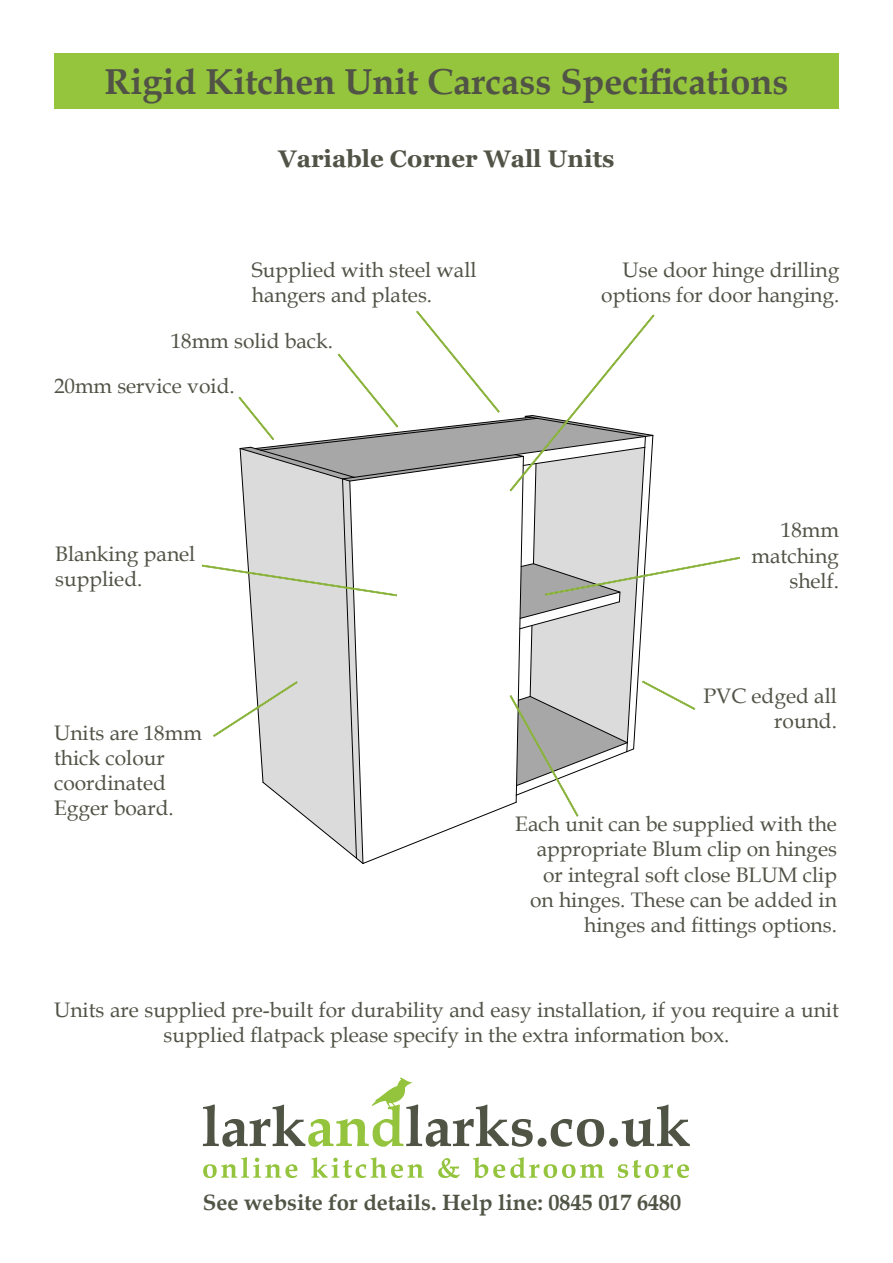
<style>
.page{position:relative;width:893px;height:1263px;background:#fff}
.page>*{position:absolute;margin:0;border:0;box-sizing:border-box;transform-origin:0 0}
.t1{font:700 36px "Book Antiqua";color:#505346}
.t2{font:700 24px "Georgia";color:#505346}
.t3{font:700 22.2px "Book Antiqua";color:#4f5445}
.t4{font:21px/25.2px "Book Antiqua";color:#505346;text-align:right}
</style>
<div class="page">
<svg style="left:203px;top:1157px;width:94px;height:21px"></svg>
<svg style="left:311px;top:1157px;width:113px;height:21px"></svg>
<svg style="left:438px;top:1158px;width:22px;height:20px"></svg>
<svg style="left:473px;top:1157px;width:131px;height:21px"></svg>
<svg style="left:618px;top:1160px;width:71px;height:18px"></svg>
<svg style="left:203px;top:1077px;width:487px;height:70px"></svg>
<div style="left:54px;top:53px;width:785px;height:55px;background:#95c43d"></div>
<svg style="left:201px;top:310px;width:539px;height:554px"></svg>
<h1 class="t1" style="left:105px;top:57px;width:685px">Rigid Kitchen Unit Carcass Specifications</h1>
<p class="t2" style="left:278px;top:143px;width:338px">Variable Corner Wall Units</p>
<p class="t4" style="left:252px;top:257px;width:226px;text-align:left">Supplied with steel wall hangers and plates.</p>
<p class="t4" style="left:171px;top:327px;width:164px">18mm solid back.</p>
<p class="t4" style="left:54px;top:373px;width:182px">20mm service void.</p>
<p class="t4" style="left:601px;top:257px;width:240px">Use door hinge drilling options for door hanging.</p>
<p class="t4" style="left:55px;top:540px;width:142px;text-align:left">Blanking panel supplied.</p>
<p class="t4" style="left:54px;top:719px;width:149px;text-align:left">Units are 18mm thick colour coordinated<br>Egger board.</p>
<p class="t4" style="left:751px;top:517px;width:89px">18mm matching shelf.</p>
<p class="t4" style="left:703px;top:683px;width:135px">PVC edged all round.</p>
<p class="t4" style="left:515px;top:811px;width:323px">Each unit can be supplied with the appropriate Blum clip on hinges or integral soft close BLUM clip on hinges. These can be added in hinges and fittings options.</p>
<p class="t4" style="left:54px;top:996px;width:786px;text-align:center">Units are supplied pre-built for durability and easy installation, if you require a unit supplied flatpack please specify in the extra information box.</p>
<p class="t3" style="left:203px;top:1187px;width:480px">See website for details. Help line: 0845 017 6480</p>
</div>
